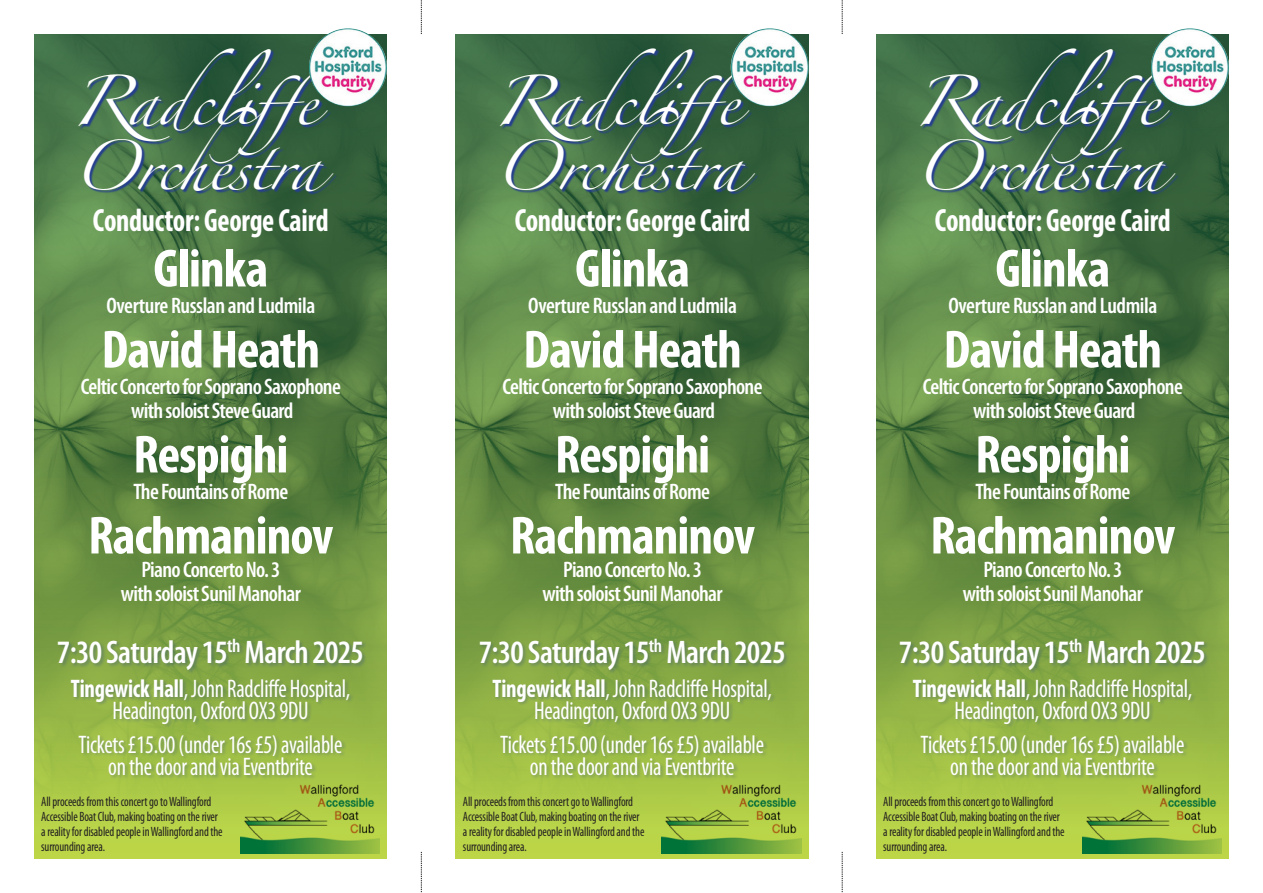
<style>
.page{position:relative;width:1263px;height:893px;background:#fff}
.page>*{position:absolute;margin:0;border:0;box-sizing:border-box;transform-origin:0 0}
.t1{font:700 condensed 54.15px "Myriad Pro";letter-spacing:-.02em;color:#fff}
.t2{font:44.7px/65.1px "Zapfino";letter-spacing:-.02em;color:#fff}
.t3{font:600 condensed 32.85px "Myriad Pro";letter-spacing:-.02em;color:#fff}
.t4{font:700 condensed 32.1px "Myriad Pro";letter-spacing:-.01em;color:#fff;scale:.9 1}
.t5{font:condensed 25.5px/22.6px "Myriad Pro";letter-spacing:-.01em;color:#fff;text-align:center;scale:.9 1}
.t6{font:600 condensed 22.5px/24px "Myriad Pro";letter-spacing:-.03em;color:#fff;text-align:center}
.t7{font:condensed 13.5px/15px "Myriad Pro";letter-spacing:-.01em;color:#231f20;scale:.9 1}
.s1{font-size:32.25px}
.s2{font-weight:700}
</style>
<div class="page">
<svg style="left:421px;top:0;width:1px;height:34px"></svg>
<svg style="left:421px;top:852px;width:1px;height:41px"></svg>
<svg style="left:842px;top:0;width:1px;height:34px"></svg>
<svg style="left:842px;top:852px;width:1px;height:41px"></svg>
<img style="left:34px;top:34px;width:353px;height:819px">
<svg style="left:80px;top:49px;width:260px;height:146px;background:#36614a"></svg>
<div style="left:57px;top:638px;width:310px;height:142px;background:#253f8e;opacity:.3"></div>
<img style="left:309px;top:28px;width:78px;height:78px;border-radius:39px">
<img style="left:240px;top:784px;width:140px;height:70px">
<img style="left:456px;top:34px;width:353px;height:819px">
<svg style="left:501px;top:49px;width:261px;height:146px;background:#36614a"></svg>
<div style="left:479px;top:638px;width:310px;height:142px;background:#253f8e;opacity:.3"></div>
<img style="left:731px;top:28px;width:78px;height:78px;border-radius:39px">
<img style="left:662px;top:784px;width:140px;height:70px">
<img style="left:876px;top:34px;width:353px;height:819px">
<svg style="left:921px;top:49px;width:261px;height:146px;background:#36614a"></svg>
<div style="left:899px;top:638px;width:310px;height:142px;background:#253f8e;opacity:.3"></div>
<img style="left:1151px;top:28px;width:78px;height:78px;border-radius:39px">
<img style="left:1082px;top:784px;width:140px;height:70px">
<p class="t2" style="left:71px;top:76px;width:312px">Ra dc liffe<br>Orchestra</p>
<p class="t4" style="left:93px;top:200px;width:263px"><span class="s1">Conductor:</span> George Caird</p>
<p class="t1" style="left:153px;top:235px;width:116px">Glinka</p>
<p class="t6" style="left:106px;top:294px;width:210px">Overture Russlan and Ludmila</p>
<p class="t1" style="left:102px;top:316px;width:220px">David Heath</p>
<p class="t6" style="left:81px;top:375px;width:262px">Celtic Concerto for Soprano Saxophone with soloist Steve Guard</p>
<p class="t1" style="left:133px;top:421px;width:157px">Respighi</p>
<p class="t6" style="left:133px;top:480px;width:156px">The Fountains of Rome</p>
<p class="t1" style="left:88px;top:502px;width:247px">Rachmaninov</p>
<p class="t6" style="left:121px;top:558px;width:182px">Piano Concerto No. 3<br>with soloist Sunil Manohar</p>
<p class="t3" style="left:57px;top:632px;width:309px">7:30 Saturday 15<sup>th</sup> March 2025</p>
<p class="t5" style="left:71px;top:676px;width:312px"><span class="s2">Tingewick Hall</span>, John Radcliffe Hospital,<br>Headington, Oxford OX3 9DU</p>
<p class="t5" style="left:79px;top:733px;width:295px">Tickets £15.00 (under 16s £5) available on the door and via Eventbrite</p>
<p class="t7" style="left:41px;top:793px;width:203px">All proceeds from this concert go to Wallingford Accessible Boat Club, making boating on the river a reality for disabled people in Wallingford and the surrounding area.</p>
<p class="t2" style="left:492px;top:76px;width:312px">Ra dc liffe<br>Orchestra</p>
<p class="t4" style="left:515px;top:200px;width:263px"><span class="s1">Conductor:</span> George Caird</p>
<p class="t1" style="left:575px;top:235px;width:116px">Glinka</p>
<p class="t6" style="left:528px;top:294px;width:210px">Overture Russlan and Ludmila</p>
<p class="t1" style="left:523px;top:316px;width:220px">David Heath</p>
<p class="t6" style="left:502px;top:375px;width:262px">Celtic Concerto for Soprano Saxophone with soloist Steve Guard</p>
<p class="t1" style="left:555px;top:421px;width:157px">Respighi</p>
<p class="t6" style="left:555px;top:480px;width:156px">The Fountains of Rome</p>
<p class="t1" style="left:510px;top:502px;width:247px">Rachmaninov</p>
<p class="t6" style="left:542px;top:558px;width:182px">Piano Concerto No. 3<br>with soloist Sunil Manohar</p>
<p class="t3" style="left:479px;top:632px;width:309px">7:30 Saturday 15<sup>th</sup> March 2025</p>
<p class="t5" style="left:492px;top:676px;width:312px"><span class="s2">Tingewick Hall</span>, John Radcliffe Hospital,<br>Headington, Oxford OX3 9DU</p>
<p class="t5" style="left:500px;top:733px;width:295px">Tickets £15.00 (under 16s £5) available on the door and via Eventbrite</p>
<p class="t7" style="left:463px;top:793px;width:203px">All proceeds from this concert go to Wallingford Accessible Boat Club, making boating on the river a reality for disabled people in Wallingford and the surrounding area.</p>
<p class="t2" style="left:913px;top:76px;width:312px">Ra dc liffe<br>Orchestra</p>
<p class="t4" style="left:935px;top:200px;width:263px"><span class="s1">Conductor:</span> George Caird</p>
<p class="t1" style="left:995px;top:235px;width:116px">Glinka</p>
<p class="t6" style="left:948px;top:294px;width:210px">Overture Russlan and Ludmila</p>
<p class="t1" style="left:943px;top:316px;width:220px">David Heath</p>
<p class="t6" style="left:923px;top:375px;width:262px">Celtic Concerto for Soprano Saxophone with soloist Steve Guard</p>
<p class="t1" style="left:975px;top:421px;width:157px">Respighi</p>
<p class="t6" style="left:975px;top:480px;width:156px">The Fountains of Rome</p>
<p class="t1" style="left:930px;top:502px;width:247px">Rachmaninov</p>
<p class="t6" style="left:963px;top:558px;width:182px">Piano Concerto No. 3<br>with soloist Sunil Manohar</p>
<p class="t3" style="left:899px;top:632px;width:309px">7:30 Saturday 15<sup>th</sup> March 2025</p>
<p class="t5" style="left:913px;top:676px;width:312px"><span class="s2">Tingewick Hall</span>, John Radcliffe Hospital,<br>Headington, Oxford OX3 9DU</p>
<p class="t5" style="left:920px;top:733px;width:295px">Tickets £15.00 (under 16s £5) available on the door and via Eventbrite</p>
<p class="t7" style="left:883px;top:793px;width:203px">All proceeds from this concert go to Wallingford Accessible Boat Club, making boating on the river a reality for disabled people in Wallingford and the surrounding area.</p>
</div>
